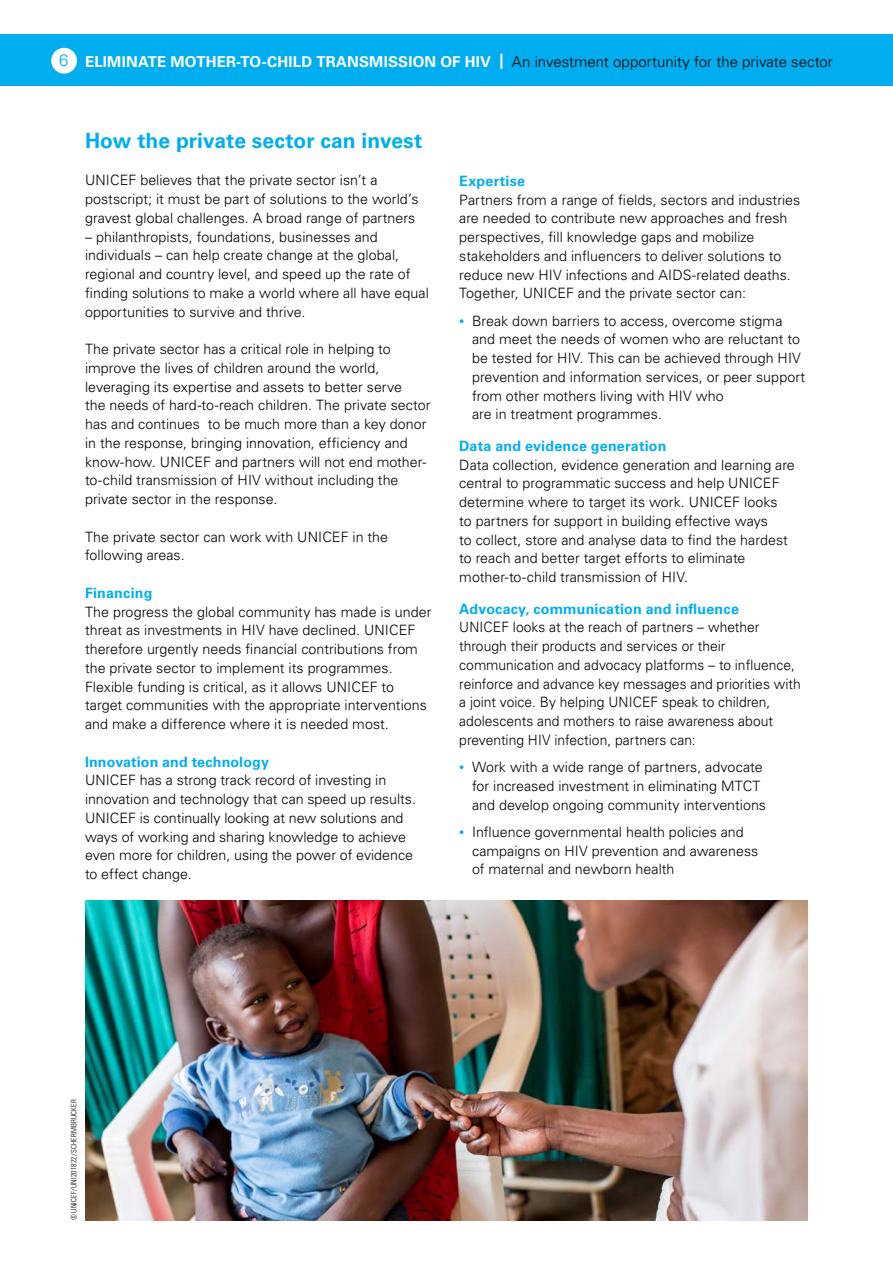
<style>
.page{position:relative;width:893px;height:1263px;background:#fff}
.page>*{position:absolute;margin:0;border:0;box-sizing:border-box;transform-origin:0 0}
.t1{font:700 21px "Univers LT Pro 65";letter-spacing:.005em;color:#00aeef}
.t2{font:300 16.65px "Univers LT Pro 45";color:#00aeef}
.t3{font:700 15px "Univers LT Pro 65";letter-spacing:.015em;color:#fff}
.t4{font:300 15px "Univers LT Pro 45";color:#000}
.t5{font:300 14.25px/18.8px "Univers LT Pro 45";color:#000}
.t6{font:700 14.25px "Univers LT Pro 65";letter-spacing:.015em;color:#00aeef}
.t7{font:300 condensed 7.5px "Univers";letter-spacing:.03em;color:#000}
.s1{font-size:10.5px;color:#00aeef}
</style>
<div class="page">
<div style="left:0;top:34px;width:893px;height:51px;background:#00aeef"></div>
<div style="left:51px;top:48px;width:26px;height:26px;background:#fff;border-radius:50%"></div>
<img style="left:85px;top:900px;width:723px;height:320px">
<p class="t3" style="left:85px;top:53px;width:420px">ELIMINATE MOTHER-TO-CHILD TRANSMISSION OF HIV |</p>
<p class="t2" style="left:59px;top:50px;width:11px">6</p>
<p class="t4" style="left:512px;top:52px;width:322px">An investment opportunity for the private sector</p>
<h1 class="t1" style="left:85px;top:128px;width:339px">How the private sector can invest</h1>
<p class="t5" style="left:85px;top:171px;width:335px">UNICEF believes that the private sector isn’t a postscript; it must be part of solutions to the world’s gravest global challenges. A broad range of partners</p>
<p class="t5" style="left:85px;top:227px;width:345px">– philanthropists, foundations, businesses and individuals – can help create change at the global, regional and country level, and speed up the rate of finding solutions to make a world where all have equal opportunities to survive and thrive.</p>
<p class="t5" style="left:85px;top:340px;width:347px">The private sector has a critical role in helping to improve the lives of children around the world, leveraging its expertise and assets to better serve<br>the needs of hard-to-reach children. The private sector has and continues to be much more than a key donor in the response, bringing innovation, efficiency and know-how. UNICEF and partners will not end mother&shy;to-child transmission of HIV without including the private sector in the response.</p>
<p class="t5" style="left:85px;top:527px;width:305px">The private sector can work with UNICEF in the following areas.</p>
<p class="t6" style="left:85px;top:584px;width:69px">Financing</p>
<p class="t5" style="left:85px;top:602px;width:348px">The progress the global community has made is under threat as investments in HIV have declined. UNICEF therefore urgently needs financial contributions from the private sector to implement its programmes.<br>Flexible funding is critical, as it allows UNICEF to target communities with the appropriate interventions and make a difference where it is needed most.</p>
<p class="t6" style="left:85px;top:753px;width:185px">Innovation and technology</p>
<p class="t5" style="left:85px;top:771px;width:332px">UNICEF has a strong track record of investing in innovation and technology that can speed up results.<br>UNICEF is continually looking at new solutions and ways of working and sharing knowledge to achieve even more for children, using the power of evidence to effect change.</p>
<p class="t6" style="left:459px;top:172px;width:67px">Expertise</p>
<p class="t5" style="left:459px;top:190px;width:343px">Partners from a range of fields, sectors and industries are needed to contribute new approaches and fresh perspectives, fill knowledge gaps and mobilize stakeholders and influencers to deliver solutions to reduce new HIV infections and AIDS-related deaths.<br>Together, UNICEF and the private sector can:</p>
<p class="t5" style="left:472px;top:311px;width:335px;text-indent:-13px"><span class="s1">•</span> Break down barriers to access, overcome stigma and meet the needs of women who are reluctant to be tested for HIV. This can be achieved through HIV prevention and information services, or peer support from other mothers living with HIV who<br>are in treatment programmes.</p>
<p class="t6" style="left:459px;top:437px;width:209px">Data and evidence generation</p>
<p class="t5" style="left:459px;top:455px;width:337px">Data collection, evidence generation and learning are central to programmatic success and help UNICEF determine where to target its work. UNICEF looks<br>to partners for support in building effective ways<br>to collect, store and analyse data to find the hardest to reach and better target efforts to eliminate mother-to-child transmission of HIV.</p>
<p class="t6" style="left:459px;top:600px;width:281px">Advocacy, communication and influence</p>
<p class="t5" style="left:459px;top:618px;width:343px">UNICEF looks at the reach of partners – whether through their products and services or their communication and advocacy platforms – to influence, reinforce and advance key messages and priorities with a joint voice. By helping UNICEF speak to children, adolescents and mothers to raise awareness about preventing HIV infection, partners can:</p>
<p class="t5" style="left:472px;top:758px;width:295px;text-indent:-13px"><span class="s1">•</span> Work with a wide range of partners, advocate for increased investment in eliminating MTCT and develop ongoing community interventions</p>
<p class="t5" style="left:472px;top:822px;width:288px;text-indent:-13px"><span class="s1">•</span> Influence governmental health policies and campaigns on HIV prevention and awareness of maternal and newborn health</p>
<p class="t7" style="left:69px;top:1220px;width:123px;rotate:-90deg">© UNICEF/UNI201822/SCHERMBRUCKER</p>
</div>
